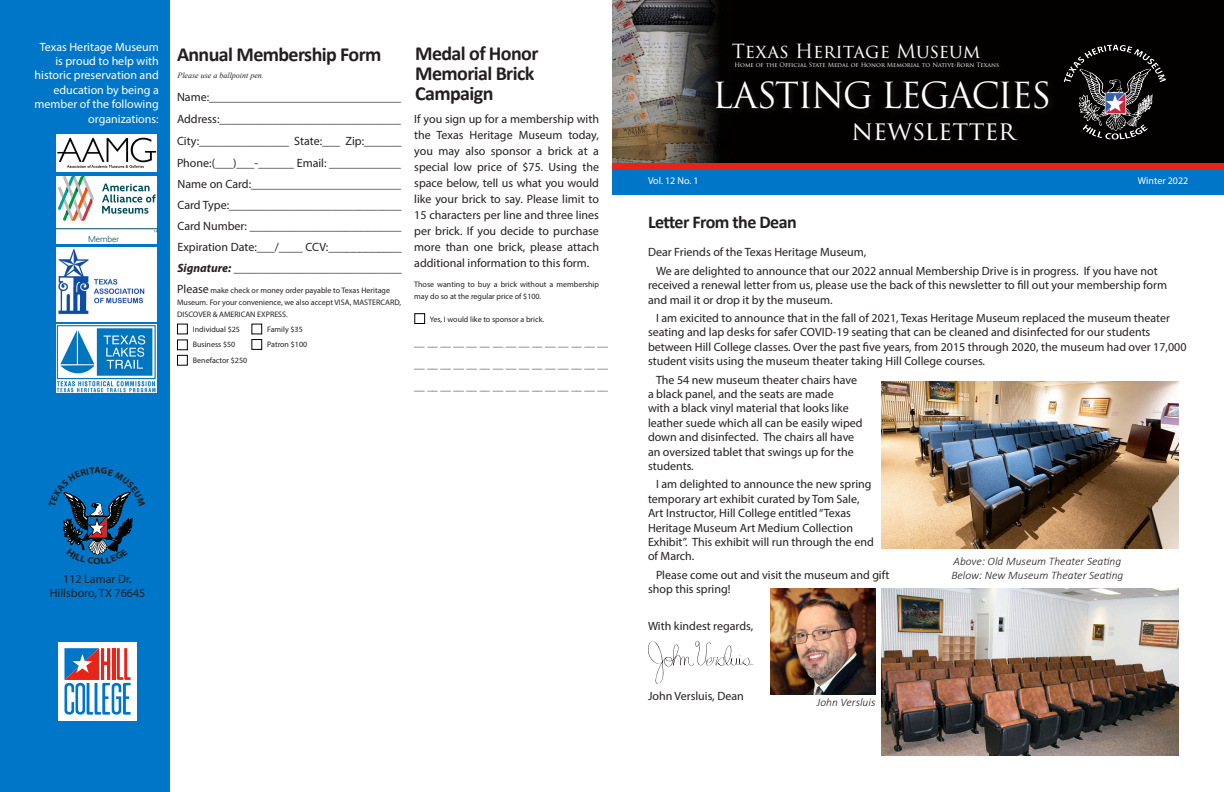
<style>
.page{position:relative;width:1224px;height:792px;background:#fff}
.page>*{position:absolute;margin:0;border:0;box-sizing:border-box;transform-origin:0 0}
.t1{font:35px "Trajan Pro 3";letter-spacing:-.05em;color:#fff}
.t2{font:26px "Trajan Pro 3";color:#fff}
.t3{font:700 20px "Calibri";letter-spacing:-.03em;color:#231f20}
.t4{font:19px "Trajan Pro 3";letter-spacing:-.01em;color:#fff}
.t5{font:700 18px "Calibri";letter-spacing:-.03em;color:#231f20}
.t6{font:12px/14.4px "Myriad Pro";color:#231f20}
.t7{font:12px/14.4px "Myriad Pro";color:#fff;text-align:right}
.t8{font:italic 300 11.5px "Calibri";color:#231f20}
.t9{font:10.5px "Times New Roman";color:#231f20}
.t10{font:10px "Myriad Pro";color:#fff}
.t11{font:300 8.6px "Realist";color:#004e59}
.t12{font:8px/12px "Myriad Pro";color:#231f20}
.t13{font:italic 8px "Times New Roman";color:#231f20}
.t14{font:6px "Trajan Pro 3";letter-spacing:-.005em;color:#fff}
.s1{font-weight:700;font-style:italic}
.s2{font-size:12px}
</style>
<div class="page">
<img style="left:770px;top:588px;width:105px;height:106px">
<div style="left:612px;top:0;width:612px;height:194px;background:#0076c8"></div>
<div style="left:612px;top:0;width:612px;height:168px;background:#e72419"></div>
<div style="left:0;top:0;width:170px;height:792px;background:#0076c8"></div>
<img style="left:57px;top:248px;width:99px;height:73px">
<img style="left:57px;top:324px;width:99px;height:68px">
<div style="left:177px;top:324px;width:11px;height:10px;border:1px solid #000"></div>
<div style="left:251px;top:324px;width:11px;height:10px;border:1px solid #000"></div>
<div style="left:177px;top:339px;width:11px;height:11px;border:1px solid #000"></div>
<div style="left:251px;top:339px;width:11px;height:11px;border:1px solid #000"></div>
<div style="left:177px;top:355px;width:11px;height:11px;border:1px solid #000"></div>
<div style="left:414px;top:313px;width:11px;height:11px;border:1px solid #000"></div>
<svg style="left:612px;top:0;width:612px;height:163px;background:#1d1a18"></svg>
<div style="left:730px;top:41px;width:257px;height:25px;background:#060303"></div>
<div style="left:714px;top:78px;width:342px;height:38px;background:#060303"></div>
<div style="left:735px;top:62px;width:267px;height:9px;background:#060303"></div>
<div style="left:852px;top:121px;width:173px;height:27px;background:#060303"></div>
<img style="left:56px;top:134px;width:101px;height:37px">
<div style="left:57px;top:176px;width:100px;height:68px;background:#fff"></div>
<hr style="left:57px;top:229px;width:100px;height:1px;background:#004e59">
<svg style="left:58px;top:176px;width:36px;height:45px"></svg>
<svg style="left:102px;top:184px;width:54px;height:30px"></svg>
<img style="left:1062px;top:43px;width:105px;height:107px">
<svg style="left:648px;top:641px;width:106px;height:43px"></svg>
<div style="left:58px;top:642px;width:79px;height:79px;background:#fff"></div>
<svg style="left:64px;top:648px;width:67px;height:67px"></svg>
<img style="left:881px;top:381px;width:298px;height:168px">
<img style="left:881px;top:588px;width:298px;height:168px">
<svg style="left:62px;top:491px;width:71px;height:65px"></svg>
<p class="t7" style="left:40px;top:39px;width:121px">Texas Heritage Museum</p>
<p class="t7" style="left:55px;top:54px;width:105px">is proud to help with</p>
<p class="t7" style="left:35px;top:68px;width:126px">historic preservation and education by being a</p>
<p class="t7" style="left:35px;top:97px;width:126px">member of the following organizations:</p>
<p class="t11" style="left:88px;top:233px;width:33px">Member</p>
<p class="t3" style="left:177px;top:40px;width:206px">Annual Membership Form</p>
<p class="t13" style="left:177px;top:70px;width:88px">Please use a ballpoint pen.</p>
<p class="t6" style="left:177px;top:89px;width:226px">Name:________________________________</p>
<p class="t6" style="left:177px;top:111px;width:225px">Address:______________________________</p>
<p class="t6" style="left:177px;top:133px;width:226px">City:_______________ State:___ Zip:______</p>
<p class="t6" style="left:177px;top:155px;width:226px">Phone:(___)___-______ Email: ____________</p>
<p class="t6" style="left:177px;top:176px;width:225px">Name on Card:_________________________</p>
<p class="t6" style="left:177px;top:197px;width:226px">Card Type:____________________________</p>
<p class="t6" style="left:177px;top:218px;width:225px">Card Number: _________________________</p>
<p class="t6" style="left:177px;top:239px;width:226px">Expiration Date:___/____ CCV:____________</p>
<p class="t6" style="left:177px;top:260px;width:226px"><span class="s1">Signature:</span> ____________________________</p>
<p class="t12" style="left:177px;top:284px;width:225px"><span class="s2">Please</span> make check or money order payable to Texas Heritage<br>Museum. For your convenience, we also accept VISA, MASTERCARD,<br>DISCOVER &amp; AMERICAN EXPRESS.</p>
<p class="t12" style="left:193px;top:324px;width:49px">Individual $25</p>
<p class="t12" style="left:267px;top:323px;width:37px">Family $35</p>
<p class="t12" style="left:193px;top:338px;width:44px">Business $50</p>
<p class="t12" style="left:267px;top:338px;width:41px">Patron $100</p>
<p class="t12" style="left:193px;top:354px;width:56px">Benefactor $250</p>
<p class="t3" style="left:415px;top:40px;width:125px">Medal of Honor</p>
<p class="t3" style="left:415px;top:60px;width:121px">Memorial Brick</p>
<p class="t3" style="left:415px;top:80px;width:80px">Campaign</p>
<p class="t6" style="left:414px;top:110px;width:186px;line-height:16px;text-align:justify">If you sign up for a membership with the Texas Heritage Museum today, you may also sponsor a brick at a special low price of $75. Using the space below, tell us what you would like your brick to say. Please limit to 15 characters per line and three lines per brick. If you decide to purchase more than one brick, please attach additional information to this form.</p>
<p class="t12" style="left:414px;top:278px;width:186px">Those wanting to buy a brick without a membership may do so at the regular price of $100.</p>
<p class="t12" style="left:430px;top:313px;width:116px">Yes, I would like to sponsor a brick.</p>
<p class="t9" style="left:414px;top:334px;width:195px">__ __ __ __ __ __ __ __ __ __ __ __ __ __ __</p>
<p class="t9" style="left:414px;top:356px;width:195px">__ __ __ __ __ __ __ __ __ __ __ __ __ __ __</p>
<p class="t9" style="left:414px;top:378px;width:195px">__ __ __ __ __ __ __ __ __ __ __ __ __ __ __</p>
<p class="t6" style="left:63px;top:572px;width:70px">112 Lamar Dr.</p>
<p class="t6" style="left:50px;top:586px;width:97px">Hillsboro, TX 76645</p>
<p class="t4" style="left:732px;top:38px;width:250px">Texas Heritage Museum</p>
<p class="t1" style="left:712px;top:71px;width:341px">LASTING LEGACIES</p>
<p class="t14" style="left:735px;top:61px;width:266px">Home of the Official State Medal of Honor Memorial to Native-Born Texans</p>
<p class="t2" style="left:851px;top:112px;width:166px">newsletter</p>
<p class="t10" style="left:648px;top:174px;width:52px">Vol. 12 No. 1</p>
<p class="t10" style="left:1138px;top:174px;width:52px">Winter 2022</p>
<p class="t5" style="left:648px;top:209px;width:150px">Letter From the Dean</p>
<p class="t6" style="left:648px;top:245px;width:220px">Dear Friends of the Texas Heritage Museum,</p>
<p class="t6" style="left:648px;top:263px;width:521px;text-indent:8px">We are delighted to announce that our 2022 annual Membership Drive is in progress. If you have not received a renewal letter from us, please use the back of this newsletter to fill out your membership form and mail it or drop it by the museum.</p>
<p class="t6" style="left:648px;top:310px;width:540px;text-indent:8px">I am exicited to announce that in the fall of 2021, Texas Heritage Museum replaced the museum theater seating and lap desks for safer COVID-19 seating that can be cleaned and disinfected for our students between Hill College classes. Over the past five years, from 2015 through 2020, the museum had over 17,000 student visits using the museum theater taking Hill College courses.</p>
<p class="t6" style="left:648px;top:372px;width:216px;text-indent:8px">The 54 new museum theater chairs have a black panel, and the seats are made<br>with a black vinyl material that looks like leather suede which all can be easily wiped down and disinfected. The chairs all have an oversized tablet that swings up for the students.</p>
<p class="t6" style="left:648px;top:477px;width:227px;text-indent:8px">I am delighted to announce the new spring temporary art exhibit curated by Tom Sale, Art Instructor, Hill College entitled “Texas Heritage Museum Art Medium Collection Exhibit”. This exhibit will run through the end of March.</p>
<p class="t6" style="left:648px;top:567px;width:243px;text-indent:8px">Please come out and visit the museum and gift shop this spring!</p>
<p class="t6" style="left:648px;top:618px;width:107px">With kindest regards,</p>
<p class="t8" style="left:954px;top:554px;width:169px">Above: Old Museum Theater Seating</p>
<p class="t8" style="left:951px;top:568px;width:174px">Below: New Museum Theater Seating</p>
<p class="t6" style="left:648px;top:688px;width:97px">John Versluis, Dean</p>
<p class="t8" style="left:817px;top:696px;width:60px">John Versluis</p>
</div>
